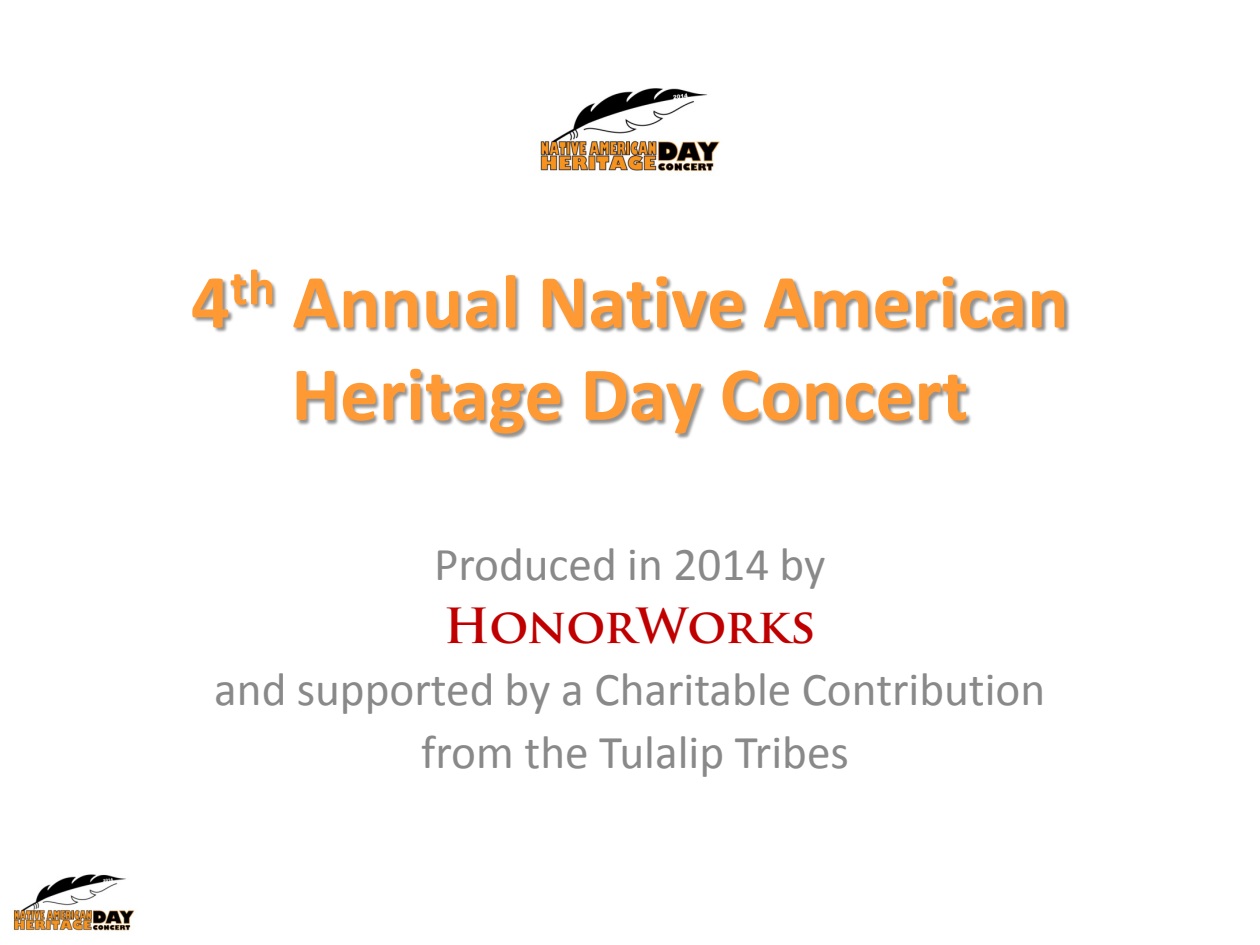
<style>
.page{position:relative;width:1260px;height:945px;background:#fff}
.page>*{position:absolute;margin:0;border:0;box-sizing:border-box;transform-origin:0 0}
.t1{font:700 77px/92.4px "Calibri";color:#f93;text-align:center}
.t2{font:47.25px "Calibri";color:#898989}
.t3{font:700 47.25px "Trajan Pro";letter-spacing:-.01em;color:#c00000}
</style>
<div class="page">
<img style="left:13px;top:874px;width:122px;height:60px">
<img style="left:198px;top:279px;width:30px;height:53px">
<img style="left:228px;top:275px;width:17px;height:47px">
<img style="left:245px;top:270px;width:793px;height:53px">
<img style="left:1038px;top:291px;width:32px;height:41px">
<img style="left:294px;top:323px;width:627px;height:116px">
<img style="left:921px;top:323px;width:118px;height:103px">
<img style="left:540px;top:88px;width:180px;height:84px">
<h1 class="t1" style="left:191px;top:256px;width:879px">4<sup>th</sup> Annual Native American<br>Heritage Day Concert</h1>
<p class="t2" style="left:434px;top:535px;width:393px">Produced in 2014 by</p>
<p class="t3" style="left:444px;top:596px;width:373px">HonorWorks</p>
<p class="t2" style="left:214px;top:660px;width:833px">and supported by a Charitable Contribution</p>
<p class="t2" style="left:421px;top:722px;width:429px">from the Tulalip Tribes</p>
</div>
